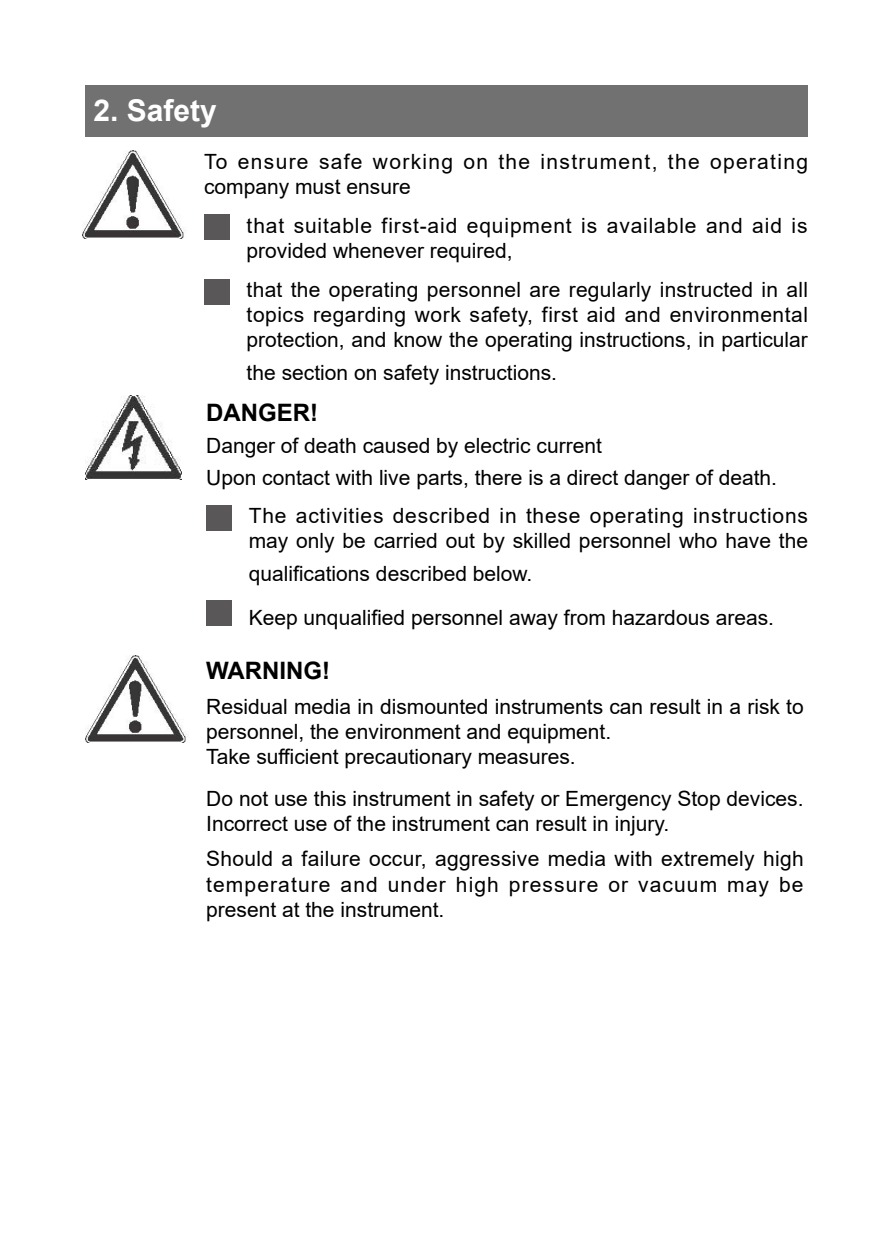
<style>
.page{position:relative;width:893px;height:1259px;background:#fff}
.page>*{position:absolute;margin:0;border:0;box-sizing:border-box;transform-origin:0 0}
.t1{font:700 30px "Arial";color:#fff}
.t2{font:700 24px "Arial";color:#000}
.t3{font:21px/25.2px "Arial";color:#000}
.t4{font:21px/25.2px "Arial";letter-spacing:.035em;color:#000}
.t5{font:21px/25.2px "Arial";letter-spacing:.04em;color:#000}
.t6{font:21px/25.2px "Arial";letter-spacing:.06em;color:#000}
</style>
<div class="page">
<div style="left:85px;top:85px;width:723px;height:51px;background:#727171"></div>
<img style="left:83px;top:151px;width:102px;height:87px">
<div style="left:204px;top:214px;width:26px;height:26px;background:#595757"></div>
<div style="left:204px;top:279px;width:26px;height:25px;background:#595757"></div>
<div style="left:206px;top:505px;width:26px;height:25px;background:#595757"></div>
<div style="left:206px;top:600px;width:26px;height:25px;background:#595757"></div>
<img style="left:85px;top:655px;width:102px;height:87px">
<img style="left:85px;top:395px;width:96px;height:85px">
<h1 class="t1" style="left:93px;top:90px;width:125px">2. Safety</h1>
<p class="t6" style="left:204px;top:149px;width:605px">To ensure safe working on the instrument, the operating company must ensure</p>
<p class="t5" style="left:247px;top:212px;width:562px">that suitable first-aid equipment is available and aid is provided whenever required,</p>
<p class="t3" style="left:247px;top:277px;width:563px;text-align:justify">that the operating personnel are regularly instructed in all topics regarding work safety, first aid and environmental protection, and know the operating instructions, in particular</p>
<p class="t3" style="left:247px;top:360px;width:312px">the section on safety instructions.</p>
<p class="t2" style="left:206px;top:396px;width:113px">DANGER!</p>
<p class="t3" style="left:206px;top:429px;width:572px;line-height:32.7px">Danger of death caused by electric current<br>Upon contact with live parts, there is a direct danger of death.</p>
<p class="t4" style="left:249px;top:503px;width:561px">The activities described in these operating instructions may only be carried out by skilled personnel who have the</p>
<p class="t3" style="left:249px;top:551px;width:527px;line-height:44.4px">qualifications described below.<br>Keep unqualified personnel away from hazardous areas.</p>
<p class="t2" style="left:206px;top:654px;width:125px">WARNING!</p>
<p class="t3" style="left:206px;top:694px;width:599px">Residual media in dismounted instruments can result in a risk to personnel, the environment and equipment.<br>Take sufficient precautionary measures.</p>
<p class="t3" style="left:206px;top:785px;width:599px">Do not use this instrument in safety or Emergency Stop devices.<br>Incorrect use of the instrument can result in injury.</p>
<p class="t3" style="left:206px;top:846px;width:599px;text-align:justify">Should a failure occur, aggressive media with extremely high temperature and under high pressure or vacuum may be present at the instrument.</p>
</div>
